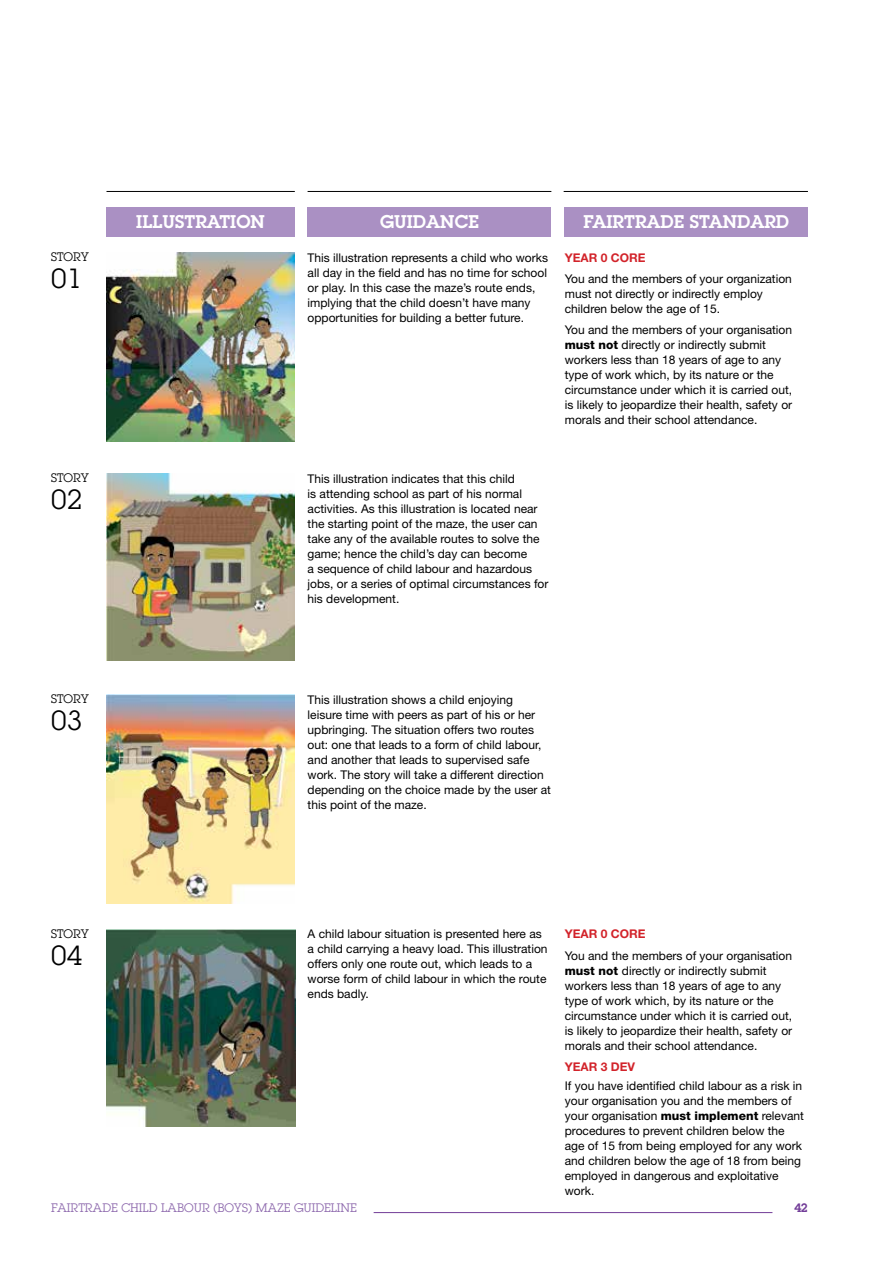
<style>
.page{position:relative;width:893px;height:1263px;background:#fff}
.page>*{position:absolute;margin:0;border:0;box-sizing:border-box;transform-origin:0 0}
.t1{font:27px "Lubalin Graph LT";color:#000}
.t2{font:600 18px "Lubalin Graph Std";color:#fff}
.t3{font:12px/15px "Helvetica Neue";color:#000}
.t4{font:12px "Lubalin Graph LT";color:#8c67ac}
.t5{font:700 12px "Helvetica Neue";color:#d2232a}
.t6{font:12px "Lubalin Graph LT";color:#000}
.t7{font:600 12px "Lubalin Graph Std";color:#723d98}
.s1{font-weight:800}
</style>
<div class="page">
<hr style="left:374px;top:1212px;width:398px;height:1px;background:#723d98">
<div style="left:106px;top:207px;width:189px;height:29px;background:#aa90c3"></div>
<div style="left:308px;top:207px;width:243px;height:29px;background:#aa90c3"></div>
<div style="left:565px;top:207px;width:243px;height:29px;background:#aa90c3"></div>
<img style="left:106px;top:252px;width:189px;height:189px">
<img style="left:106px;top:473px;width:189px;height:188px">
<img style="left:106px;top:694px;width:189px;height:209px">
<img style="left:106px;top:929px;width:190px;height:197px">
<hr style="left:107px;top:191px;width:188px;height:1px;background:#000">
<hr style="left:308px;top:191px;width:243px;height:1px;background:#000">
<hr style="left:564px;top:191px;width:244px;height:1px;background:#000">
<h2 class="t2" style="left:136px;top:210px;width:130px">ILLUSTRATION</h2>
<h2 class="t2" style="left:380px;top:210px;width:100px">GUIDANCE</h2>
<h2 class="t2" style="left:583px;top:210px;width:207px">FAIRTRADE STANDARD</h2>
<p class="t6" style="left:51px;top:249px;width:39px">STORY</p>
<h1 class="t1" style="left:51px;top:261px;width:33px">01</h1>
<p class="t3" style="left:308px;top:250px;width:242px">This illustration represents a child who works all day in the field and has no time for school or play. In this case the maze’s route ends, implying that the child doesn’t have many opportunities for building a better future.</p>
<p class="t5" style="left:565px;top:250px;width:82px">YEAR 0 CORE</p>
<p class="t3" style="left:565px;top:271px;width:229px">You and the members of your organization must not directly or indirectly employ children below the age of 15.</p>
<p class="t3" style="left:565px;top:322px;width:229px">You and the members of your organisation <span class="s1">must not</span> directly or indirectly submit workers less than 18 years of age to any type of work which, by its nature or the circumstance under which it is carried out, is likely to jeopardize their health, safety or morals and their school attendance.</p>
<p class="t6" style="left:51px;top:470px;width:39px">STORY</p>
<h1 class="t1" style="left:51px;top:482px;width:33px">02</h1>
<p class="t3" style="left:308px;top:471px;width:242px">This illustration indicates that this child<br>is attending school as part of his normal activities. As this illustration is located near the starting point of the maze, the user can take any of the available routes to solve the game; hence the child’s day can become<br>a sequence of child labour and hazardous jobs, or a series of optimal circumstances for his development.</p>
<p class="t6" style="left:51px;top:691px;width:39px">STORY</p>
<h1 class="t1" style="left:51px;top:703px;width:33px">03</h1>
<p class="t3" style="left:308px;top:692px;width:245px">This illustration shows a child enjoying<br>leisure time with peers as part of his or her upbringing. The situation offers two routes out: one that leads to a form of child labour, and another that leads to supervised safe work. The story will take a different direction depending on the choice made by the user at this point of the maze.</p>
<p class="t6" style="left:51px;top:926px;width:39px">STORY</p>
<h1 class="t1" style="left:51px;top:938px;width:33px">04</h1>
<p class="t3" style="left:308px;top:926px;width:242px">A child labour situation is presented here as a child carrying a heavy load. This illustration offers only one route out, which leads to a worse form of child labour in which the route ends badly.</p>
<p class="t5" style="left:565px;top:927px;width:82px">YEAR 0 CORE</p>
<p class="t3" style="left:565px;top:948px;width:229px">You and the members of your organisation <span class="s1">must not</span> directly or indirectly submit workers less than 18 years of age to any type of work which, by its nature or the circumstance under which it is carried out, is likely to jeopardize their health, safety or morals and their school attendance.</p>
<p class="t5" style="left:565px;top:1059px;width:72px">YEAR 3 DEV</p>
<p class="t3" style="left:565px;top:1078px;width:241px">If you have identified child labour as a risk in your organisation you and the members of your organisation <span class="s1">must implement</span> relevant procedures to prevent children below the age of 15 from being employed for any work and children below the age of 18 from being employed in dangerous and exploitative work.</p>
<p class="t4" style="left:51px;top:1200px;width:307px">FAIRTRADE CHILD LABOUR (BOYS) MAZE GUIDELINE</p>
<p class="t7" style="left:795px;top:1200px;width:15px">42</p>
</div>
